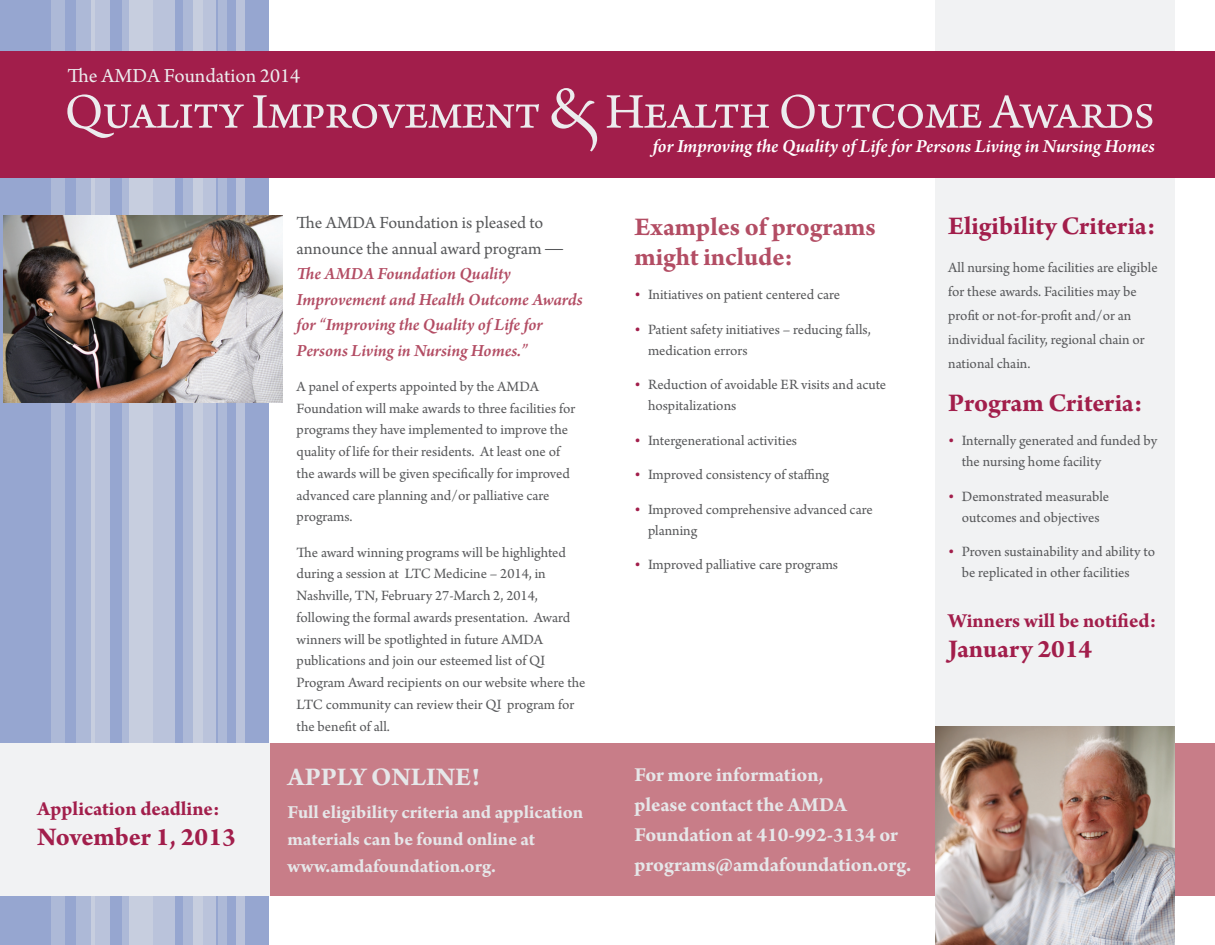
<style>
.page{position:relative;width:1215px;height:945px;background:#fff}
.page>*{position:absolute;margin:0;border:0;box-sizing:border-box;transform-origin:0 0}
.t1{font:52.35px "Arno Pro";letter-spacing:-.02em;color:#ececee}
.t2{font:700 27px "Arno Pro";color:#a21e4b}
.t3{font:700 27px/30px "Arno Pro";color:#b34d64}
.t4{font:700 27px "Arno Pro";color:#e6e7e9}
.t5{font:700 21px/30px "Arno Pro";letter-spacing:-.005em;color:#e6e7e9}
.t6{font:700 21px "Arno Pro";color:#a21e4b}
.t7{font:21px "Arno Pro";color:#ececee}
.t8{font:700 19.5px/27px "Arno Pro";color:#e6e7e9}
.t9{font:italic 600 19.5px "Arno Pro";letter-spacing:-.005em;color:#fff}
.t10{font:italic 600 18px/25.5px "Arno Pro";letter-spacing:-.005em;color:#b34d64}
.t11{font:15px/21.8px "Arno Pro";color:#57585a}
.s1{font-size:63.6px}
.s2{font-weight:400;font-style:normal;color:#57585a}
.s3{font-family:"Utopia";font-weight:400;font-style:normal;color:#57585a}
.s4{font-size:16.5px;color:#a21e4b}
</style>
<div class="page">
<div style="left:936px;top:0;width:239px;height:728px;background:#f1f2f3"></div>
<div style="left:0;top:743px;width:1214px;height:152px;background:#c87d88"></div>
<div style="left:0;top:0;width:268px;height:945px;background:#96a6d0"></div>
<div style="left:51px;top:0;width:13px;height:945px;background:#adb9d7"></div>
<div style="left:183px;top:0;width:19px;height:945px;background:#adb9d7"></div>
<div style="left:218px;top:0;width:9px;height:945px;background:#adb9d7"></div>
<svg style="left:122px;top:0;width:8px;height:945px;background:#b0bbd7"></svg>
<div style="left:76px;top:0;width:19px;height:945px;background:#adb9d7"></div>
<svg style="left:193px;top:0;width:23px;height:945px;background:#bfc7dc"></svg>
<div style="left:236px;top:0;width:9px;height:945px;background:#bac3db"></div>
<div style="left:130px;top:0;width:45px;height:945px;background:linear-gradient(to right,#cbd1e0,#b7c0da)"></div>
<svg style="left:91px;top:0;width:18px;height:945px;background:#bdc5db"></svg>
<div style="left:0;top:51px;width:1215px;height:126px;background:#a21e4b"></div>
<div style="left:0;top:743px;width:269px;height:152px;background:#f1f2f3"></div>
<img style="left:4px;top:216px;width:278px;height:187px">
<img style="left:936px;top:726px;width:239px;height:219px">
<h3 class="t7" style="left:67px;top:63px;width:234px">The AMDA Foundation 2014</h3>
<h1 class="t1" style="left:65px;top:82px;width:1092px">Quality Improvement <span class="s1">&amp;</span> Health Outcome Awards</h1>
<h3 class="t9" style="left:653px;top:135px;width:504px">for Improving the Quality of Life for Persons Living in Nursing Homes</h3>
<h3 class="t6" style="left:37px;top:797px;width:184px">Application deadline:</h3>
<h2 class="t2" style="left:37px;top:821px;width:200px">November 1, 2013</h2>
<p class="t10" style="left:297px;top:211px;width:288px"><span class="s2">The AMDA Foundation is pleased to announce the annual award program</span> <span class="s3">— </span>The AMDA Foundation Quality Improvement and Health Outcome Awards for “Improving the Quality of Life for Persons Living in Nursing Homes.”</p>
<p class="t11" style="left:297px;top:376px;width:280px">A panel of experts appointed by the AMDA Foundation will make awards to three facilities for programs they have implemented to improve the quality of life for their residents. At least one of the awards will be given specifically for improved advanced care planning and/or palliative care programs.</p>
<p class="t11" style="left:297px;top:542px;width:290px">The award winning programs will be highlighted during a session at LTC Medicine – 2014, in Nashville, TN, February 27-March 2, 2014, following the formal awards presentation. Award winners will be spotlighted in future AMDA publications and join our esteemed list of QI Program Award recipients on our website where the LTC community can review their QI program for the benefit of all.</p>
<h2 class="t4" style="left:288px;top:761px;width:194px">APPLY ONLINE!</h2>
<h3 class="t8" style="left:288px;top:800px;width:297px">Full eligibility criteria and application materials can be found online at www.amdafoundation.org.</h3>
<h2 class="t3" style="left:634px;top:213px;width:243px">Examples of programs might include:</h2>
<p class="t11" style="left:634px;top:285px;width:207px"><span class="s4">•</span> Initiatives on patient centered care</p>
<p class="t11" style="left:648px;top:319px;width:224px;line-height:21px;text-indent:-14px"><span class="s4">•</span> Patient safety initiatives – reducing falls, medication errors</p>
<p class="t11" style="left:648px;top:375px;width:240px;line-height:21px;text-indent:-14px"><span class="s4">•</span> Reduction of avoidable ER visits and acute hospitalizations</p>
<p class="t11" style="left:634px;top:430px;width:164px"><span class="s4">•</span> Intergenerational activities</p>
<p class="t11" style="left:634px;top:465px;width:196px"><span class="s4">•</span> Improved consistency of staffing</p>
<p class="t11" style="left:648px;top:499px;width:226px;line-height:21px;text-indent:-14px"><span class="s4">•</span> Improved comprehensive advanced care planning</p>
<p class="t11" style="left:634px;top:555px;width:205px"><span class="s4">•</span> Improved palliative care programs</p>
<h2 class="t2" style="left:948px;top:211px;width:209px">Eligibility Criteria:</h2>
<p class="t11" style="left:948px;top:256px;width:211px;line-height:24px">All nursing home facilities are eligible for these awards. Facilities may be profit or not-for-profit and/or an individual facility, regional chain or national chain.</p>
<h2 class="t2" style="left:948px;top:387px;width:196px">Program Criteria:</h2>
<p class="t11" style="left:962px;top:431px;width:197px;line-height:21px;text-indent:-14px"><span class="s4">•</span> Internally generated and funded by the nursing home facility</p>
<p class="t11" style="left:948px;top:486px;width:162px;line-height:21px;text-align:center"><span class="s4">•</span> Demonstrated measurable outcomes and objectives</p>
<p class="t11" style="left:962px;top:542px;width:195px;line-height:21px;text-indent:-14px"><span class="s4">•</span> Proven sustainability and ability to be replicated in other facilities</p>
<h3 class="t6" style="left:948px;top:609px;width:210px">Winners will be notified:</h3>
<h2 class="t2" style="left:948px;top:634px;width:145px">January 2014</h2>
<h3 class="t5" style="left:634px;top:760px;width:278px">For more information,<br>please contact the AMDA<br>Foundation at 410-992-3134 or programs@amdafoundation.org.</h3>
</div>
